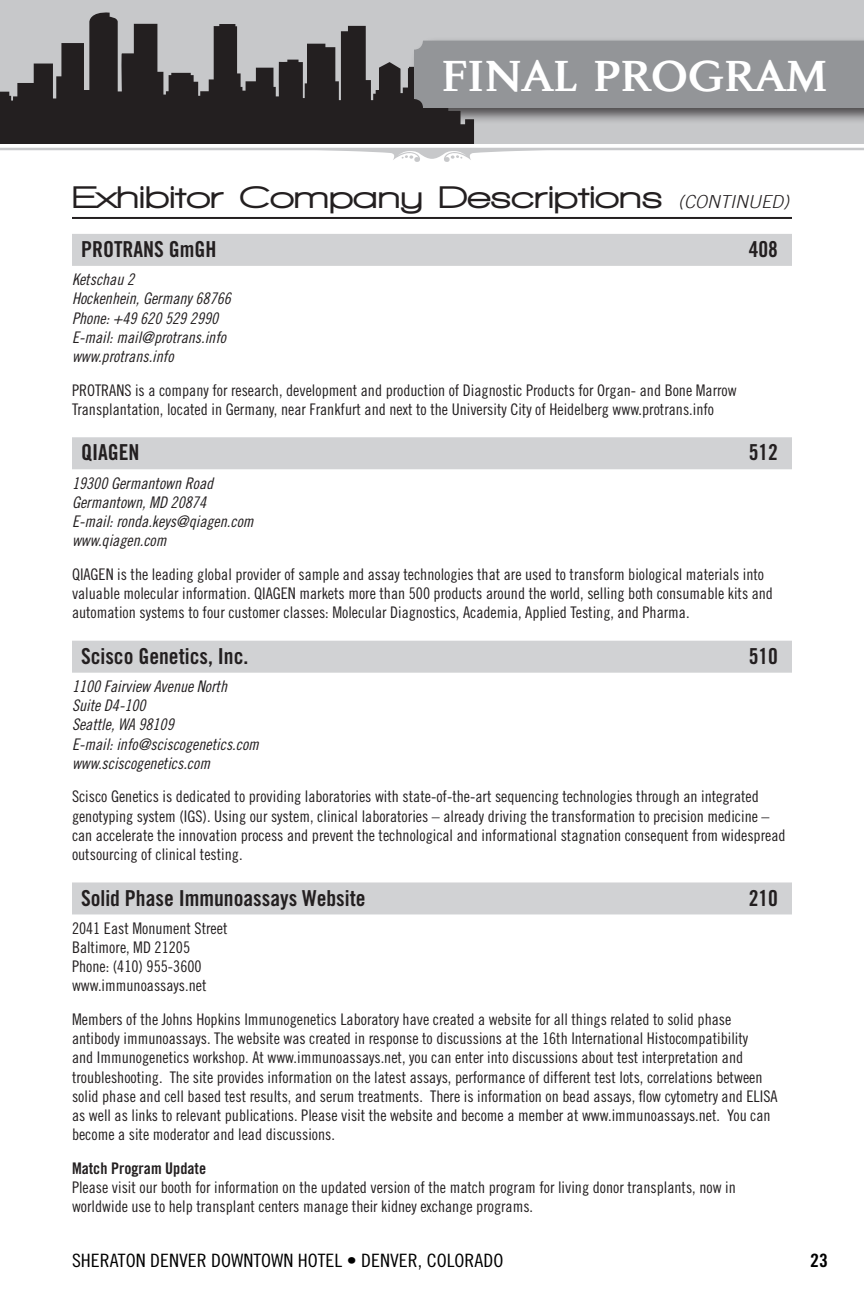
<style>
.page{position:relative;width:864px;height:1296px;background:#fff}
.page>*{position:absolute;margin:0;border:0;box-sizing:border-box;transform-origin:0 0}
.t1{font:700 44.2px "Aragon";color:#fff;scale:1.09 1}
.t2{font:900 32px "Walkway Expand";color:#231f20}
.t3{font:22px "Trade Gothic LT Std Bd Cn 20";color:#231f20}
.t4{font:18.4px "Trade Gothic LT Std Cn 18";color:#000;scale:1.09 1}
.t5{font:18.4px "Trade Gothic LT Std Bd Cn 20";color:#000;scale:1.09 1}
.t6{font:16px/19.2px "Trade Gothic LT Std Cn 18";color:#231f20}
.t7{font:16px/19.2px "Trade Gothic LT Std Cn 18 Obl";color:#231f20}
.t8{font:16px "Trade Gothic LT Std Bd Cn 20";color:#231f20}
.s1{font-family:"Trade Gothic LT";font-weight:300;font-style:italic;font-size:18px}
</style>
<div class="page">
<div style="left:0;top:0;width:864px;height:144px;background:#c7c8ca"></div>
<svg style="left:0;top:12px;width:474px;height:132px;fill:#231f20"></svg>
<div style="left:410px;top:37px;width:454px;height:87px;background:#231f20;opacity:.75"></div>
<div style="left:414px;top:41px;width:450px;height:67px;background:#939598"></div>
<hr style="left:0;top:148px;width:864px;height:2px;background:#c7c8ca">
<svg style="left:301px;top:150px;width:262px;height:12px"></svg>
<div style="left:72px;top:234px;width:720px;height:32px;background:#d1d2d4"></div>
<div style="left:72px;top:437px;width:720px;height:32px;background:#d1d2d4"></div>
<div style="left:72px;top:641px;width:720px;height:32px;background:#d1d2d4"></div>
<div style="left:72px;top:882px;width:720px;height:32px;background:#d1d2d4"></div>
<hr style="left:72px;top:217px;width:720px;height:2px;background:#231f20">
<h1 class="t1" style="left:441px;top:47px;width:356px">FINAL PROGRAM</h1>
<h2 class="t2" style="left:72px;top:180px;width:719px">Exhibitor Company Descriptions <span class="s1">(CONTINUED)</span></h2>
<h3 class="t3" style="left:81px;top:236px;width:137px">PROTRANS GmGH</h3>
<h3 class="t3" style="left:749px;top:236px;width:31px">408</h3>
<p class="t7" style="left:72px;top:270px;width:161px">Ketschau 2<br>Hockenhein, Germany 68766<br>Phone: +49 620 529 2990<br>E-mail: mail@protrans.info www.protrans.info</p>
<p class="t6" style="left:72px;top:380px;width:666px">PROTRANS is a company for research, development and production of Diagnostic Products for Organ- and Bone Marrow<br>Transplantation, located in Germany, near Frankfurt and next to the University City of Heidelberg www.protrans.info</p>
<h3 class="t3" style="left:81px;top:439px;width:60px">QIAGEN</h3>
<h3 class="t3" style="left:749px;top:439px;width:31px">512</h3>
<p class="t7" style="left:72px;top:474px;width:183px">19300 Germantown Road<br>Germantown, MD 20874<br>E-mail: ronda.keys@qiagen.com www.qiagen.com</p>
<p class="t6" style="left:72px;top:564px;width:703px">QIAGEN is the leading global provider of sample and assay technologies that are used to transform biological materials into valuable molecular information. QIAGEN markets more than 500 products around the world, selling both consumable kits and automation systems to four customer classes: Molecular Diagnostics, Academia, Applied Testing, and Pharma.</p>
<h3 class="t3" style="left:81px;top:643px;width:169px">Scisco Genetics, Inc.</h3>
<h3 class="t3" style="left:749px;top:643px;width:31px">510</h3>
<p class="t7" style="left:72px;top:677px;width:188px">1100 Fairview Avenue North<br>Suite D4-100<br>Seattle, WA 98109<br>E-mail: info@sciscogenetics.com www.sciscogenetics.com</p>
<p class="t6" style="left:72px;top:787px;width:715px">Scisco Genetics is dedicated to providing laboratories with state-of-the-art sequencing technologies through an integrated genotyping system (IGS). Using our system, clinical laboratories – already driving the transformation to precision medicine – can accelerate the innovation process and prevent the technological and informational stagnation consequent from widespread outsourcing of clinical testing.</p>
<h3 class="t3" style="left:81px;top:884px;width:286px">Solid Phase Immunoassays Website</h3>
<h3 class="t3" style="left:749px;top:884px;width:31px">210</h3>
<p class="t6" style="left:72px;top:918px;width:157px">2041 East Monument Street<br>Baltimore, MD 21205<br>Phone: (410) 955-3600 www.immunoassays.net</p>
<p class="t6" style="left:72px;top:1009px;width:707px">Members of the Johns Hopkins Immunogenetics Laboratory have created a website for all things related to solid phase antibody immunoassays. The website was created in response to discussions at the 16th International Histocompatibility<br>and Immunogenetics workshop. At www.immunoassays.net, you can enter into discussions about test interpretation and troubleshooting. The site provides information on the latest assays, performance of different test lots, correlations between solid phase and cell based test results, and serum treatments. There is information on bead assays, flow cytometry and ELISA as well as links to relevant publications. Please visit the website and become a member at www.immunoassays.net. You can become a site moderator and lead discussions.</p>
<p class="t8" style="left:72px;top:1158px;width:136px">Match Program Update</p>
<p class="t6" style="left:72px;top:1177px;width:665px">Please visit our booth for information on the updated version of the match program for living donor transplants, now in worldwide use to help transplant centers manage their kidney exchange programs.</p>
<p class="t4" style="left:72px;top:1250px;width:397px">SHERATON DENVER DOWNTOWN HOTEL • DENVER, COLORADO</p>
<p class="t5" style="left:810px;top:1249px;width:18px">23</p>
</div>
